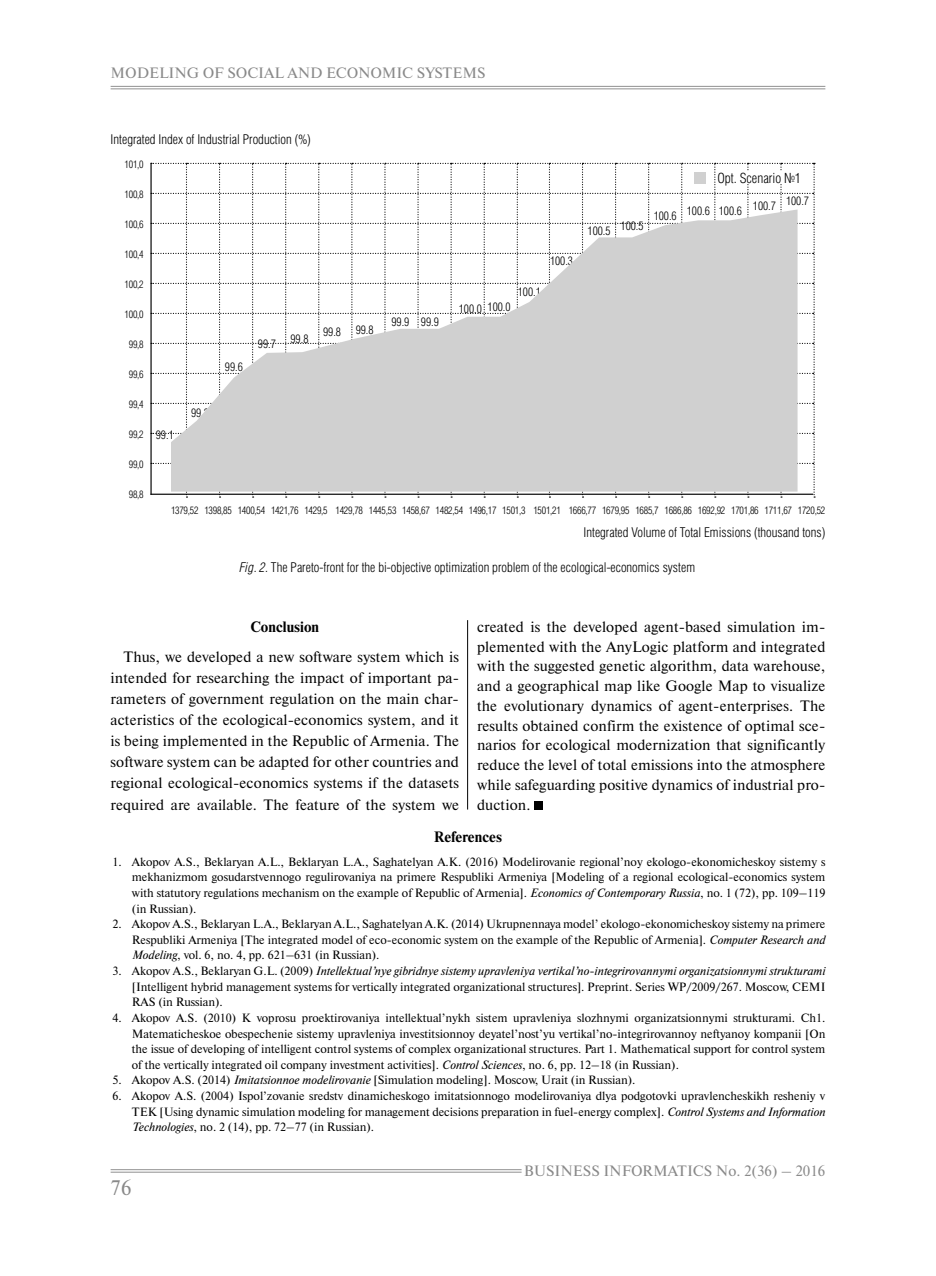
<style>
.page{position:relative;width:936px;height:1276px;background:#fff}
.page>*{position:absolute;margin:0;border:0;box-sizing:border-box;transform-origin:0 0}
.t1{font:21px "Newton C";color:#898989}
.t2{font:15px/19.6px "Newton C";letter-spacing:.01em;color:#000;text-align:justify}
.t3{font:15px "Newton C";color:#898989}
.t4{font:700 15px "Newton C";color:#000}
.t5{font:300 14.1px "Helios Cond";color:#000}
.t6{font:300 13.5px "Helios Cond";color:#000}
.t7{font:12px/15.6px "Newton C";color:#000;text-align:justify}
.t8{font:300 12px "Helios Cond";color:#000}
.t9{font:300 10.5px "Helios Cond";letter-spacing:-.02em;color:#000}
.s1{font-style:italic}
</style>
<div class="page">
<hr style="left:111px;top:86px;width:714px;height:1px;background:#909090">
<hr style="left:111px;top:89px;width:714px;height:1px;background:#909090">
<hr style="left:111px;top:1169px;width:410px;height:1px;background:#909090">
<hr style="left:111px;top:1172px;width:410px;height:1px;background:#909090">
<hr style="left:467px;top:620px;width:1px;height:189px;background:#000">
<div style="left:534px;top:801px;width:8px;height:8px;background:#000"></div>
<svg style="left:152px;top:163px;width:663px;height:334px"></svg>
<svg style="left:171px;top:209px;width:626px;height:284px;fill:#d0d0d0"></svg>
<hr style="left:150px;top:163px;width:2px;height:332px;background:#000">
<hr style="left:150px;top:493px;width:663px;height:2px;background:#000">
<div style="left:694px;top:172px;width:11px;height:11px;background:#d0d0d0"></div>
<div style="left:717px;top:172px;width:83px;height:11px;background:#fff"></div>
<p class="t3" style="left:111px;top:68px;width:376px">MODELING OF SOCIAL AND ECONOMIC SYSTEMS</p>
<p class="t6" style="left:111px;top:134px;width:202px">Integrated Index of Industrial Production (%)</p>
<p class="t9" style="left:125px;top:161px;width:21px">101,0</p>
<p class="t9" style="left:125px;top:190px;width:21px">100,8</p>
<p class="t9" style="left:125px;top:220px;width:21px">100,6</p>
<p class="t9" style="left:125px;top:250px;width:21px">100,4</p>
<p class="t9" style="left:125px;top:280px;width:21px">100,2</p>
<p class="t9" style="left:125px;top:310px;width:21px">100,0</p>
<p class="t9" style="left:129px;top:340px;width:16px">99,8</p>
<p class="t9" style="left:129px;top:370px;width:16px">99,6</p>
<p class="t9" style="left:129px;top:400px;width:16px">99,4</p>
<p class="t9" style="left:129px;top:430px;width:16px">99,2</p>
<p class="t9" style="left:129px;top:460px;width:16px">99,0</p>
<p class="t9" style="left:129px;top:490px;width:16px">98,8</p>
<p class="t8" style="left:156px;top:430px;width:19px">99.1</p>
<p class="t8" style="left:191px;top:408px;width:19px">99.3</p>
<p class="t8" style="left:225px;top:362px;width:19px">99.6</p>
<p class="t8" style="left:258px;top:337px;width:52px">99.7 99.8</p>
<p class="t8" style="left:323px;top:326px;width:52px">99.8 99.8</p>
<p class="t8" style="left:391px;top:318px;width:49px">99.9 99.9</p>
<p class="t8" style="left:459px;top:304px;width:53px">100.0 100.0</p>
<p class="t8" style="left:518px;top:287px;width:24px">100.1</p>
<p class="t8" style="left:550px;top:256px;width:24px">100.3</p>
<p class="t8" style="left:587px;top:224px;width:58px">100.5 100.5</p>
<p class="t5" style="left:717px;top:173px;width:85px">Opt. Scenario №1</p>
<p class="t8" style="left:653px;top:207px;width:157px">100.6 100.6 100.6 100.7 100.7</p>
<p class="t9" style="left:171px;top:506px;width:655px">1379,52 1398,85 1400,54 1421,76 1429,5 1429,78 1445,53 1458,67 1482,54 1496,17 1501,3 1501,21 1666,77 1679,95 1685,7 1686,86 1692,92 1701,86 1711,67 1720,52</p>
<p class="t6" style="left:583px;top:528px;width:243px">Integrated Volume of Total Emissions (thousand tons)</p>
<p class="t6" style="left:239px;top:562px;width:457px"><span class="s1">Fig. 2.</span> The Pareto-front for the bi-objective optimization problem of the ecological-economics system</p>
<p class="t4" style="left:250px;top:621px;width:70px">Conclusion</p>
<p class="t2" style="left:111px;top:647px;width:350px;line-height:21.1px;text-indent:13px">Thus, we developed a new software system which is intended for researching the impact of important pa&shy;rameters of government regulation on the main char&shy;acteristics of the ecological-economics system, and it is being implemented in the Republic of Armenia. The software system can be adapted for other countries and regional ecological-economics systems if the datasets required are available. The feature of the system we</p>
<p class="t2" style="left:477px;top:618px;width:350px">created is the developed agent-based simulation im&shy;plemented with the AnyLogic platform and integrated with the suggested genetic algorithm, data warehouse, and a geographical map like Google Map to visualize the evolutionary dynamics of agent-enterprises. The results obtained confirm the existence of optimal sce&shy;narios for ecological modernization that significantly reduce the level of total emissions into the atmosphere while safeguarding positive dynamics of industrial pro&shy;duction.</p>
<p class="t4" style="left:434px;top:830px;width:69px">References</p>
<p class="t7" style="left:132px;top:854px;width:695px;text-indent:-20px">1. Akopov A.S., Beklaryan A.L., Beklaryan L.A., Saghatelyan A.K. (2016) Modelirovanie regional’noy ekologo-ekonomicheskoy sistemy s mekhanizmom gosudarstvennogo regulirovaniya na primere Respubliki Armeniya [Modeling of a regional ecological-economics system with statutory regulations mechanism on the example of Republic of Armenia]. <span class="s1">Economics of Contemporary Russia</span>, no. 1 (72), pp. 109–119 (in Russian).</p>
<p class="t7" style="left:132px;top:917px;width:695px;text-indent:-20px">2. Akopov A.S., Beklaryan L.A., Beklaryan A.L., Saghatelyan A.K. (2014) Ukrupnennaya model’ ekologo-ekonomicheskoy sistemy na primere Respubliki Armeniya [The integrated model of eco-economic system on the example of the Republic of Armenia]. <span class="s1">Computer Research and Modeling</span>, vol. 6, no. 4, pp. 621–631 (in Russian).</p>
<p class="t7" style="left:132px;top:964px;width:695px;text-indent:-20px">3. Akopov A.S., Beklaryan G.L. (2009) <span class="s1">Intellektual’nye gibridnye sistemy upravleniya vertikal’no-integrirovannymi organizatsionnymi strukturami </span>[Intelligent hybrid management systems for vertically integrated organizational structures]. Preprint. Series WP/2009/267. Moscow, CEMI RAS (in Russian).</p>
<p class="t7" style="left:132px;top:1011px;width:695px;text-indent:-20px">4. Akopov A.S. (2010) K voprosu proektirovaniya intellektual’nykh sistem upravleniya slozhnymi organizatsionnymi strukturami. Ch1.<br>Matematicheskoe obespechenie sistemy upravleniya investitsionnoy deyatel’nost’yu vertikal’no-integrirovannoy neftyanoy kompanii [On the issue of developing of intelligent control systems of complex organizational structures. Part 1. Mathematical support for control system of the vertically integrated oil company investment activities]. <span class="s1">Control Sciences</span>, no. 6, pp. 12–18 (in Russian).</p>
<p class="t7" style="left:112px;top:1073px;width:524px">5. Akopov A.S. (2014) <span class="s1">Imitatsionnoe modelirovanie</span> [Simulation modeling]. Moscow, Urait (in Russian).</p>
<p class="t7" style="left:132px;top:1089px;width:695px;text-indent:-20px">6. Akopov A.S. (2004) Ispol’zovanie sredstv dinamicheskogo imitatsionnogo modelirovaniya dlya podgotovki upravlencheskikh resheniy v TEK [Using dynamic simulation modeling for management decisions preparation in fuel-energy complex]. <span class="s1">Control Systems and Information Technologies</span>, no. 2 (14), pp. 72–77 (in Russian).</p>
<h1 class="t1" style="left:111px;top:1180px;width:23px">76</h1>
<p class="t3" style="left:524px;top:1165px;width:303px">BUSINESS INFORMATICS No. 2(36) – 2016</p>
</div>
